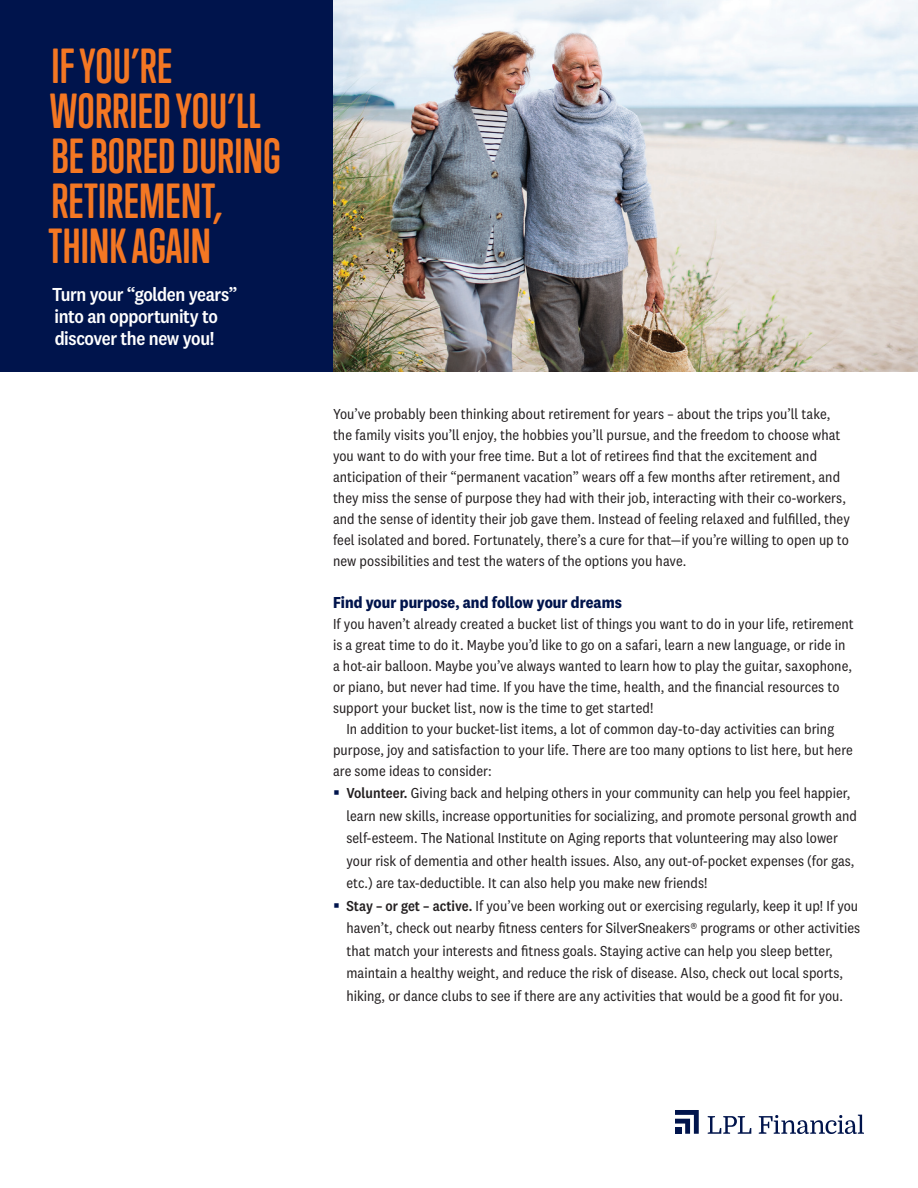
<style>
.page{position:relative;width:918px;height:1188px;background:#fff}
.page>*{position:absolute;margin:0;border:0;box-sizing:border-box;transform-origin:0 0}
.t1{font:700 45px/45px "Trump Soft Pro";letter-spacing:.005em;color:#f47723}
.t2{font:500 19.5px/22px "National 2 Narrow";letter-spacing:-.02em;color:#fff}
.t3{font:700 16.5px "National 2 Narrow";color:#00144c}
.t4{font:15px/21px "National 2 Narrow";color:#231f20}
.s1{font-weight:500}
</style>
<div class="page">
<svg style="left:675px;top:1110px;width:24px;height:24px"></svg>
<div style="left:675px;top:1127px;width:6px;height:7px;background:#00144c"></div>
<svg style="left:708px;top:1116px;width:43px;height:18px"></svg>
<svg style="left:759px;top:1115px;width:105px;height:19px"></svg>
<img style="left:333px;top:0;width:585px;height:372px">
<div style="left:0;top:0;width:333px;height:372px;background:#00144c"></div>
<h1 class="t1" style="left:49px;top:44px;width:234px">IF YOU’RE<br>WORRIED YOU’LL<br>BE BORED DURING<br>RETIREMENT,<br>THINK AGAIN</h1>
<h2 class="t2" style="left:52px;top:283px;width:187px">Turn your “golden years” into an opportunity to discover the new you!</h2>
<p class="t4" style="left:333px;top:403px;width:518px">You’ve probably been thinking about retirement for years – about the trips you’ll take, the family visits you’ll enjoy, the hobbies you’ll pursue, and the freedom to choose what you want to do with your free time. But a lot of retirees find that the excitement and anticipation of their “permanent vacation” wears off a few months after retirement, and they miss the sense of purpose they had with their job, interacting with their co-workers, and the sense of identity their job gave them. Instead of feeling relaxed and fulfilled, they feel isolated and bored. Fortunately, there’s a cure for that—if you’re willing to open up to new possibilities and test the waters of the options you have.</p>
<p class="t3" style="left:333px;top:592px;width:290px">Find your purpose, and follow your dreams</p>
<p class="t4" style="left:333px;top:613px;width:522px">If you haven’t already created a bucket list of things you want to do in your life, retirement is a great time to do it. Maybe you’d like to go on a safari, learn a new language, or ride in a hot-air balloon. Maybe you’ve always wanted to learn how to play the guitar, saxophone, or piano, but never had time. If you have the time, health, and the financial resources to support your bucket list, now is the time to get started!</p>
<p class="t4" style="left:333px;top:718px;width:521px;text-indent:14px">In addition to your bucket-list items, a lot of common day-to-day activities can bring purpose, joy and satisfaction to your life. There are too many options to list here, but here are some ideas to consider:</p>
<p class="t4" style="left:346px;top:782px;width:515px;line-height:22.5px"><span class="s1">Volunteer.</span> Giving back and helping others in your community can help you feel happier, learn new skills, increase opportunities for socializing, and promote personal growth and self-esteem. The National Institute on Aging reports that volunteering may also lower your risk of dementia and other health issues. Also, any out-of-pocket expenses (for gas, etc.) are tax-deductible. It can also help you make new friends!<br><span class="s1">Stay – or get – active.</span> If you’ve been working out or exercising regularly, keep it up! If you haven’t, check out nearby fitness centers for SilverSneakers® programs or other activities that match your interests and fitness goals. Staying active can help you sleep better, maintain a healthy weight, and reduce the risk of disease. Also, check out local sports, hiking, or dance clubs to see if there are any activities that would be a good fit for you.</p>
</div>
